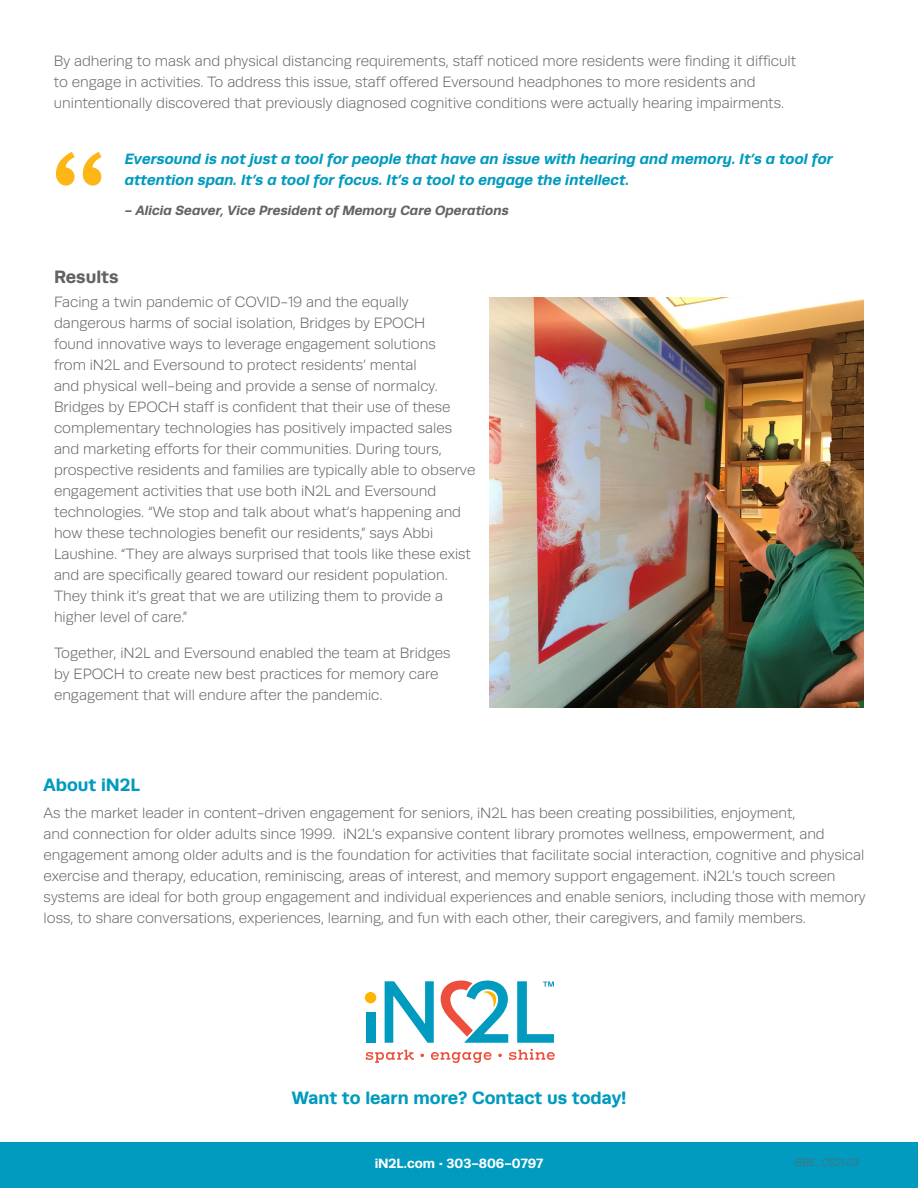
<style>
.page{position:relative;width:918px;height:1188px;background:#fff}
.page>*{position:absolute;margin:0;border:0;box-sizing:border-box;transform-origin:0 0}
.t1{font:150px "Andale Mono";color:#fcb615}
.t2{font:700 18px "Runda";color:#009bbf}
.t3{font:700 18px "Runda";color:#636366}
.t4{font:300 15px/21px "Runda";color:#636366}
.t5{font:italic 700 15px/21px "Runda";color:#009bbf}
.t6{font:italic 700 13.5px "Runda";color:#636366}
.t7{font:700 13.5px "Runda";color:#fff}
.t8{font:italic 300 10.5px "Runda";color:#636366}
</style>
<div class="page">
<div style="left:0;top:1142px;width:918px;height:46px;background:#009bbf"></div>
<div style="left:365px;top:992px;width:11px;height:11px;background:#ffb500;border-radius:50%"></div>
<div style="left:366px;top:1012px;width:9px;height:31px;background:#009bbf"></div>
<svg style="left:385px;top:981px;width:49px;height:62px"></svg>
<svg style="left:441px;top:981px;width:67px;height:62px"></svg>
<svg style="left:366px;top:1050px;width:48px;height:13px"></svg>
<svg style="left:420px;top:1054px;width:4px;height:3px"></svg>
<svg style="left:431px;top:1052px;width:61px;height:11px"></svg>
<svg style="left:498px;top:1054px;width:4px;height:3px"></svg>
<svg style="left:509px;top:1049px;width:46px;height:11px"></svg>
<svg style="left:517px;top:981px;width:37px;height:62px"></svg>
<img style="left:489px;top:297px;width:375px;height:410px">
<p class="t4" style="left:54px;top:51px;width:744px">By adhering to mask and physical distancing requirements, staff noticed more residents were finding it difficult to engage in activities. To address this issue, staff offered Eversound headphones to more residents and unintentionally discovered that previously diagnosed cognitive conditions were actually hearing impairments.</p>
<p class="t1" style="left:34px;top:108px;width:92px">“</p>
<p class="t5" style="left:125px;top:148px;width:710px">Eversound is not just a tool for people that have an issue with hearing and memory. It’s a tool for attention span. It’s a tool for focus. It’s a tool to engage the intellect.</p>
<p class="t6" style="left:125px;top:202px;width:386px">- Alicia Seaver, Vice President of Memory Care Operations</p>
<p class="t3" style="left:54px;top:266px;width:66px">Results</p>
<p class="t4" style="left:54px;top:292px;width:373px">Facing a twin pandemic of COVID-19 and the equally dangerous harms of social isolation, Bridges by EPOCH</p>
<p class="t4" style="left:54px;top:334px;width:383px">found innovative ways to leverage engagement solutions</p>
<p class="t4" style="left:54px;top:355px;width:423px">from iN2L and Eversound to protect residents’ mental<br>and physical well-being and provide a sense of normalcy.<br>Bridges by EPOCH staff is confident that their use of these complementary technologies has positively impacted sales and marketing efforts for their communities. During tours, prospective residents and families are typically able to observe engagement activities that use both iN2L and Eversound technologies. “We stop and talk about what’s happening and how these technologies benefit our residents,” says Abbi Laushine. “They are always surprised that tools like these exist and are specifically geared toward our resident population.<br>They think it’s great that we are utilizing them to provide a higher level of care.”</p>
<p class="t4" style="left:54px;top:643px;width:398px">Together, iN2L and Eversound enabled the team at Bridges</p>
<p class="t4" style="left:54px;top:664px;width:386px">by EPOCH to create new best practices for memory care</p>
<p class="t4" style="left:54px;top:685px;width:330px">engagement that will endure after the pandemic.</p>
<p class="t2" style="left:44px;top:774px;width:98px">About iN2L</p>
<p class="t4" style="left:44px;top:803px;width:824px">As the market leader in content-driven engagement for seniors, iN2L has been creating possibilities, enjoyment,<br>and connection for older adults since 1999. iN2L’s expansive content library promotes wellness, empowerment, and engagement among older adults and is the foundation for activities that facilitate social interaction, cognitive and physical exercise and therapy, education, reminiscing, areas of interest, and memory support engagement. iN2L’s touch screen systems are ideal for both group engagement and individual experiences and enable seniors, including those with memory loss, to share conversations, experiences, learning, and fun with each other, their caregivers, and family members.</p>
<p class="t2" style="left:291px;top:1087px;width:337px">Want to learn more? Contact us today!</p>
<p class="t7" style="left:375px;top:1156px;width:170px">iN2L.com • 303-806-0797</p>
<p class="t8" style="left:795px;top:1157px;width:65px">BBE_CS21.03</p>
</div>
